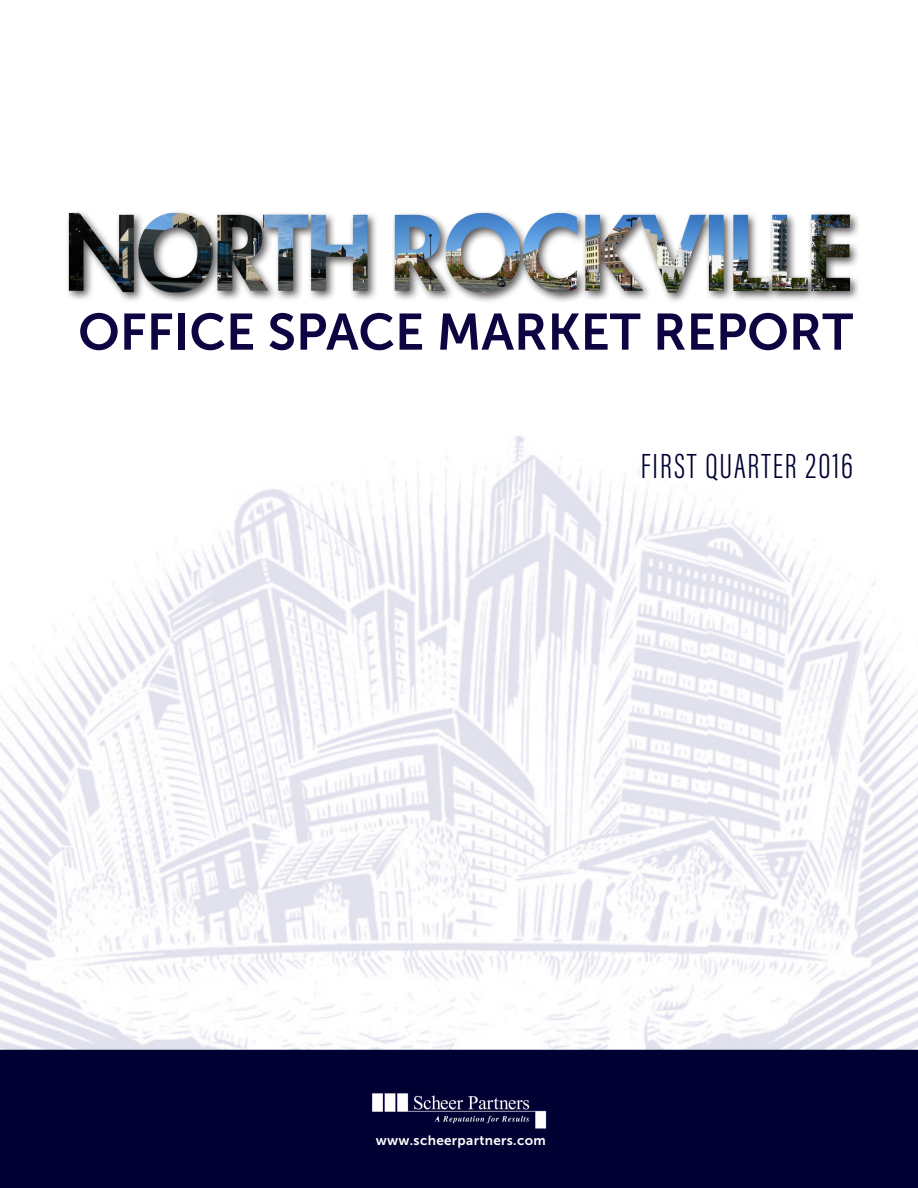
<style>
.page{position:relative;width:918px;height:1188px;background:#fff}
.page>*{position:absolute;margin:0;border:0;box-sizing:border-box;transform-origin:0 0}
.t1{font:51px "Museo Sans 700";color:#0f0441}
.t2{font:300 36px "Acumin Pro Extra Cond";letter-spacing:.055em;color:#000032}
.t3{font:13.5px "Museo Sans 700";letter-spacing:.025em;color:#fff}
</style>
<div class="page">
<img style="left:0;top:436px;width:918px;height:614px">
<div style="left:0;top:1050px;width:918px;height:138px;background:#000032"></div>
<img style="left:370px;top:1093px;width:178px;height:37px">
<div style="left:65px;top:209px;width:796px;height:94px;background:#231f20;opacity:.75"></div>
<img style="left:65px;top:209px;width:788px;height:87px">
<p class="t1" style="left:78px;top:304px;width:776px">OFFICE SPACE MARKET REPORT</p>
<p class="t2" style="left:641px;top:444px;width:214px">FIRST QUARTER 2016</p>
<p class="t3" style="left:376px;top:1132px;width:172px">www.scheerpartners.com</p>
</div>
